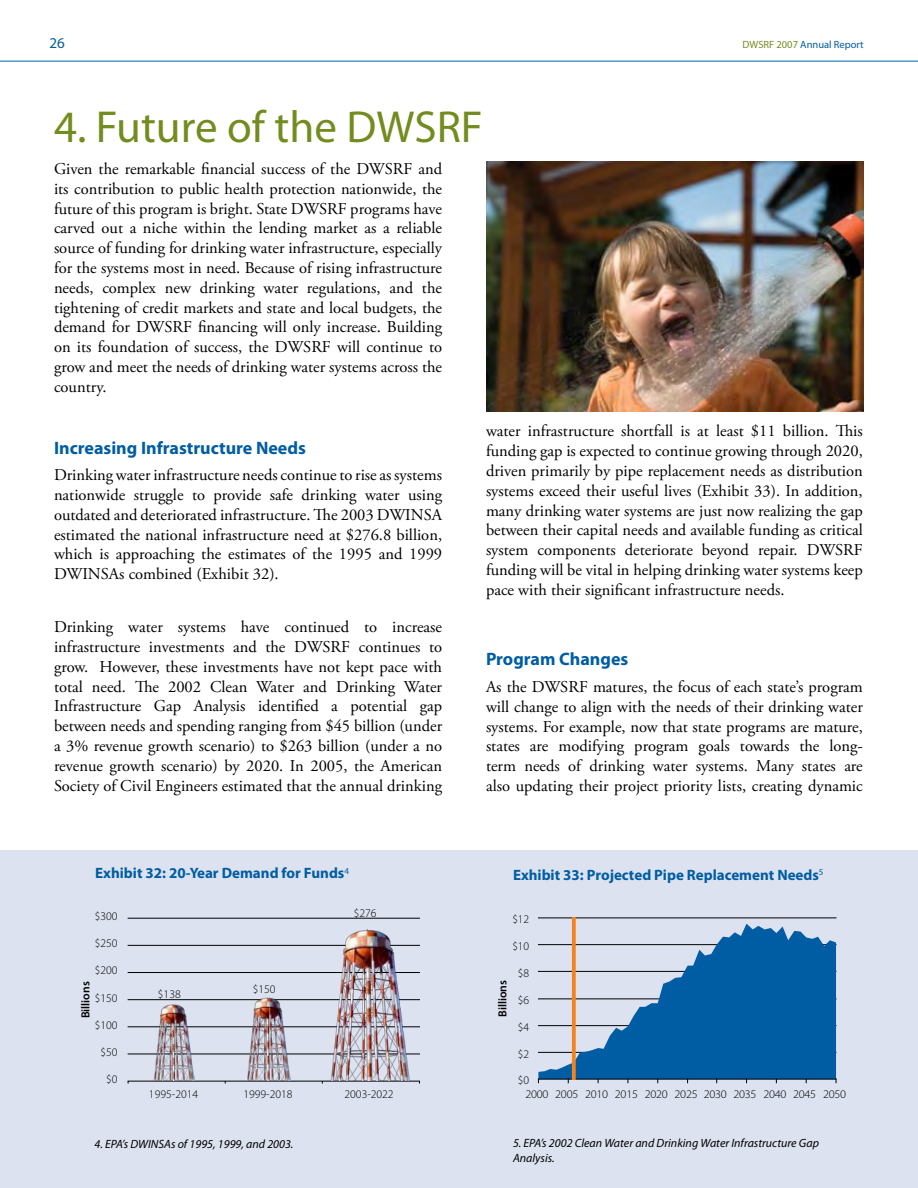
<style>
.page{position:relative;width:918px;height:1188px;background:#fff}
.page>*{position:absolute;margin:0;border:0;box-sizing:border-box;transform-origin:0 0}
.t1{font:45px "Myriad Pro";color:#738c1f}
.t2{font:700 18px "Myriad Pro";color:#005da3}
.t3{font:16.5px/19.8px "Adobe Garamond Pro";color:#000;text-align:justify}
.t4{font:700 15px "Myriad Pro";color:#005da3}
.t5{font:15px "Myriad Pro";color:#005e9d}
.t6{font:12.6px "Myriad Pro";color:#005da3}
.t7{font:italic 12px/14.4px "Myriad Pro";color:#000}
.t8{font:300 11.7px "Myriad Pro";letter-spacing:-.01em;color:#000}
.t9{font:300 11.7px "Myriad Pro";letter-spacing:-.01em;color:#000;scale:1.04 1}
.t10{font:600 11.7px "Myriad Pro";color:#000}
.t11{font:10.5px "Myriad Pro";color:#005da3}
.s1{color:#738c1f}
</style>
<div class="page">
<div style="left:0;top:850px;width:918px;height:338px;background:#dce2f0"></div>
<img style="left:487px;top:161px;width:376px;height:250px">
<hr style="left:0;top:61px;width:918px;height:1px;background:#005da3">
<hr style="left:128px;top:1054px;width:291px;height:1px;background:#010101">
<hr style="left:128px;top:1027px;width:291px;height:1px;background:#010101">
<hr style="left:128px;top:999px;width:291px;height:1px;background:#010101">
<hr style="left:128px;top:972px;width:291px;height:1px;background:#010101">
<hr style="left:128px;top:945px;width:291px;height:1px;background:#010101">
<hr style="left:128px;top:1081px;width:291px;height:1px;background:#010101">
<img style="left:328px;top:929px;width:82px;height:152px">
<img style="left:245px;top:997px;width:46px;height:84px">
<img style="left:153px;top:1004px;width:41px;height:77px">
<hr style="left:128px;top:918px;width:292px;height:1px;background:#010101">
<hr style="left:538px;top:918px;width:298px;height:1px;background:#010101">
<svg style="left:538px;top:924px;width:298px;height:155px;fill:#005da3"></svg>
<hr style="left:538px;top:1079px;width:298px;height:1px;background:#010101">
<svg style="left:572px;top:918px;width:4px;height:161px"></svg>
<p class="t5" style="left:49px;top:34px;width:17px">26</p>
<p class="t11" style="left:742px;top:38px;width:123px"><span class="s1">DWSRF 2007</span> Annual Report</p>
<p class="t1" style="left:54px;top:99px;width:430px">4. Future of the DWSRF</p>
<p class="t3" style="left:54px;top:159px;width:390px">Given the remarkable financial success of the DWSRF and its contribution to public health protection nationwide, the future of this program is bright. State DWSRF programs have carved out a niche within the lending market as a reliable source of funding for drinking water infrastructure, especially for the systems most in need. Because of rising infrastructure needs, complex new drinking water regulations, and the tightening of credit markets and state and local budgets, the demand for DWSRF financing will only increase. Building on its foundation of success, the DWSRF will continue to grow and meet the needs of drinking water systems across the country.</p>
<p class="t2" style="left:54px;top:436px;width:253px">Increasing Infrastructure Needs</p>
<p class="t3" style="left:54px;top:466px;width:390px">Drinking water infrastructure needs continue to rise as systems nationwide struggle to provide safe drinking water using outdated and deteriorated infrastructure. The 2003 DWINSA estimated the national infrastructure need at $276.8 billion, which is approaching the estimates of the 1995 and 1999<br>DWINSAs combined (Exhibit 32).</p>
<p class="t3" style="left:54px;top:618px;width:390px">Drinking water systems have continued to increase infrastructure investments and the DWSRF continues to grow. However, these investments have not kept pace with total need. The 2002 Clean Water and Drinking Water Infrastructure Gap Analysis identified a potential gap between needs and spending ranging from $45 billion (under a 3% revenue growth scenario) to $263 billion (under a no revenue growth scenario) by 2020. In 2005, the American Society of Civil Engineers estimated that the annual drinking</p>
<p class="t3" style="left:486px;top:422px;width:378px">water infrastructure shortfall is at least $11 billion. This funding gap is expected to continue growing through 2020, driven primarily by pipe replacement needs as distribution systems exceed their useful lives (Exhibit 33). In addition, many drinking water systems are just now realizing the gap between their capital needs and available funding as critical system components deteriorate beyond repair. DWSRF funding will be vital in helping drinking water systems keep pace with their significant infrastructure needs.</p>
<p class="t2" style="left:486px;top:648px;width:144px">Program Changes</p>
<p class="t3" style="left:486px;top:677px;width:378px">As the DWSRF matures, the focus of each state’s program will change to align with the needs of their drinking water systems. For example, now that state programs are mature, states are modifying program goals towards the long&shy;term needs of drinking water systems. Many states are also updating their project priority lists, creating dynamic</p>
<p class="t4" style="left:95px;top:863px;width:255px">Exhibit 32: 20-Year Demand for Funds<sup>4</sup></p>
<p class="t4" style="left:513px;top:865px;width:312px">Exhibit 33: Projected Pipe Replacement Needs<sup>5</sup></p>
<p class="t6" style="left:512px;top:871px;width:249px">Exhibit 43: Projected Pipe Replacement Needs<sup>4</sup></p>
<p class="t8" style="left:95px;top:909px;width:24px">$300</p>
<p class="t8" style="left:354px;top:906px;width:24px">$276</p>
<p class="t8" style="left:512px;top:912px;width:18px">$12</p>
<p class="t8" style="left:95px;top:936px;width:24px">$250</p>
<p class="t8" style="left:512px;top:939px;width:18px">$10</p>
<p class="t8" style="left:95px;top:963px;width:24px">$200</p>
<p class="t8" style="left:518px;top:966px;width:13px">$8</p>
<p class="t10" style="left:78px;top:1018px;width:38px;rotate:-90deg">Billions</p>
<p class="t8" style="left:95px;top:991px;width:24px">$150</p>
<p class="t8" style="left:158px;top:987px;width:24px">$138</p>
<p class="t8" style="left:253px;top:982px;width:24px">$150</p>
<p class="t10" style="left:495px;top:1017px;width:38px;rotate:-90deg">Billions</p>
<p class="t8" style="left:518px;top:993px;width:13px">$6</p>
<p class="t8" style="left:95px;top:1018px;width:24px">$100</p>
<p class="t8" style="left:518px;top:1020px;width:13px">$4</p>
<p class="t8" style="left:100px;top:1045px;width:19px">$50</p>
<p class="t8" style="left:518px;top:1047px;width:13px">$2</p>
<p class="t8" style="left:106px;top:1072px;width:13px">$0</p>
<p class="t8" style="left:518px;top:1073px;width:13px">$0</p>
<p class="t8" style="left:149px;top:1087px;width:51px">1995-2014</p>
<p class="t8" style="left:243px;top:1087px;width:51px">1999-2018</p>
<p class="t8" style="left:344px;top:1087px;width:51px">2003-2022</p>
<p class="t9" style="left:525px;top:1087px;width:310px">2000 2005 2010 2015 2020 2025 2030 2035 2040 2045 2050</p>
<p class="t7" style="left:94px;top:1136px;width:201px">4. EPA’s DWINSAs of 1995, 1999, and 2003.</p>
<p class="t7" style="left:513px;top:1136px;width:308px">5. EPA’s 2002 Clean Water and Drinking Water Infrastructure Gap<br>Analysis.</p>
</div>
